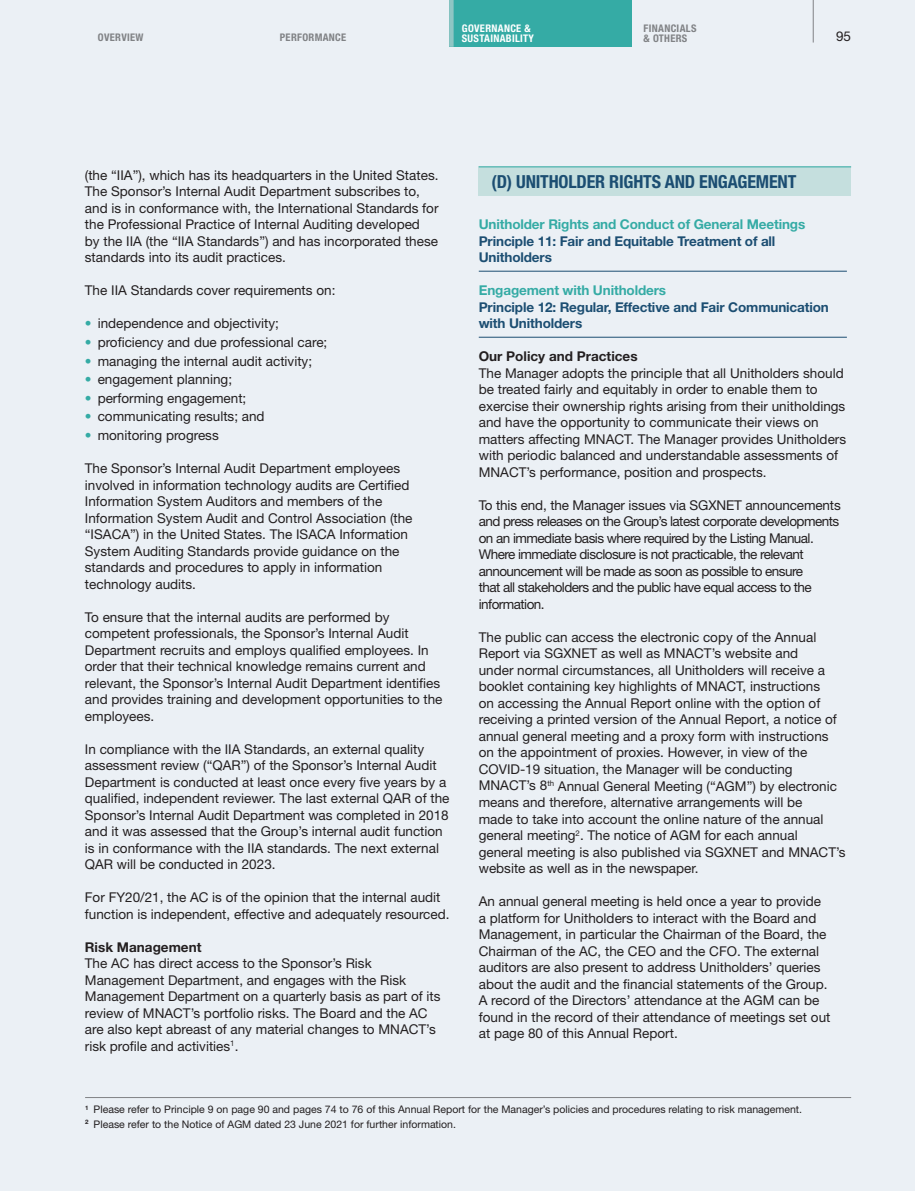
<style>
.page{position:relative;width:915px;height:1191px;background:#fff}
.page>*{position:absolute;margin:0;border:0;box-sizing:border-box;transform-origin:0 0}
.t1{font:700 condensed 18px "Helvetica Neue LT Std";letter-spacing:-.01em;color:#1c4e72}
.t2{font:13.5px/16.5px "Helvetica Neue LT Std";color:#231f20}
.t3{font:13.5px/16.5px "Helvetica Neue LT Std";letter-spacing:-.04em;color:#231f20}
.t4{font:700 13.5px/16.5px "Helvetica Neue LT Std";letter-spacing:-.01em;color:#1c4e72}
.t5{font:700 13.5px "Helvetica Neue LT Std";letter-spacing:-.01em;color:#35aba5}
.t6{font:700 13.5px "Helvetica Neue LT Std";color:#231f20}
.t7{font:10.5px/14.1px "Helvetica Neue LT Std";color:#231f20}
.t8{font:700 condensed 10.5px/9.8px "Helvetica Neue LT Std";letter-spacing:.03em;color:#808285}
.t9{font:700 condensed 10.5px/9.8px "Helvetica Neue LT Std";letter-spacing:.03em;color:#fff}
.s1{color:#35aba5}
</style>
<div class="page">
<div style="left:0;top:0;width:914px;height:1190px;background:#ebf0f5"></div>
<hr style="left:85px;top:1097px;width:765px;height:1px;background:#808285">
<hr style="left:478px;top:271px;width:368px;height:1px;background:#1c4e72">
<hr style="left:478px;top:337px;width:368px;height:1px;background:#1c4e72">
<div style="left:478px;top:166px;width:372px;height:30px;background:#c5dfde"></div>
<hr style="left:478px;top:166px;width:372px;height:1px;background:#35aba5">
<div style="left:449px;top:0;width:182px;height:47px;background:#35aba5"></div>
<hr style="left:812px;top:0;width:1px;height:43px;background:#808285">
<hr style="left:449px;top:0;width:4px;height:47px;background:#8fc6c4">
<p class="t9" style="left:461px;top:24px;width:74px">GOVERNANCE &amp;<br>SUSTAINABILITY</p>
<p class="t8" style="left:643px;top:24px;width:54px">FINANCIALS &amp; OTHERS</p>
<p class="t8" style="left:98px;top:34px;width:47px">OVERVIEW</p>
<p class="t8" style="left:280px;top:34px;width:68px">PERFORMANCE</p>
<p class="t2" style="left:835px;top:29px;width:17px">95</p>
<p class="t2" style="left:85px;top:168px;width:355px">(the “IIA”), which has its headquarters in the United States.<br>The Sponsor’s Internal Audit Department subscribes to, and is in conformance with, the International Standards for the Professional Practice of Internal Auditing developed<br>by the IIA (the “IIA Standards”) and has incorporated these standards into its audit practices.</p>
<p class="t2" style="left:85px;top:284px;width:252px">The IIA Standards cover requirements on:</p>
<p class="t2" style="left:85px;top:317px;width:195px"><span class="s1">•</span> independence and objectivity;</p>
<p class="t2" style="left:85px;top:335px;width:244px"><span class="s1">•</span> proficiency and due professional care;</p>
<p class="t2" style="left:85px;top:354px;width:229px"><span class="s1">•</span> managing the internal audit activity;</p>
<p class="t2" style="left:85px;top:373px;width:149px"><span class="s1">•</span> engagement planning;</p>
<p class="t2" style="left:85px;top:391px;width:163px"><span class="s1">•</span> performing engagement;</p>
<p class="t2" style="left:85px;top:410px;width:181px"><span class="s1">•</span> communicating results; and</p>
<p class="t2" style="left:85px;top:429px;width:135px"><span class="s1">•</span> monitoring progress</p>
<p class="t2" style="left:85px;top:462px;width:329px">The Sponsor’s Internal Audit Department employees involved in information technology audits are Certified Information System Auditors and members of the Information System Audit and Control Association (the “ISACA”) in the United States. The ISACA Information System Auditing Standards provide guidance on the standards and procedures to apply in information technology audits.</p>
<p class="t2" style="left:85px;top:610px;width:359px">To ensure that the internal audits are performed by competent professionals, the Sponsor’s Internal Audit Department recruits and employs qualified employees. In order that their technical knowledge remains current and relevant, the Sponsor’s Internal Audit Department identifies and provides training and development opportunities to the employees.</p>
<p class="t2" style="left:85px;top:742px;width:366px">In compliance with the IIA Standards, an external quality assessment review (“QAR”) of the Sponsor’s Internal Audit Department is conducted at least once every five years by a qualified, independent reviewer. The last external QAR of the Sponsor’s Internal Audit Department was completed in 2018 and it was assessed that the Group’s internal audit function is in conformance with the IIA standards. The next external QAR will be conducted in 2023.</p>
<p class="t2" style="left:85px;top:890px;width:366px">For FY20/21, the AC is of the opinion that the internal audit function is independent, effective and adequately resourced.</p>
<p class="t6" style="left:85px;top:942px;width:118px">Risk Management</p>
<p class="t2" style="left:85px;top:956px;width:357px">The AC has direct access to the Sponsor’s Risk Management Department, and engages with the Risk Management Department on a quarterly basis as part of its review of MNACT’s portfolio risks. The Board and the AC are also kept abreast of any material changes to MNACT’s risk profile and activities<sup>1</sup>.</p>
<h1 class="t1" style="left:491px;top:175px;width:306px">(D) UNITHOLDER RIGHTS AND ENGAGEMENT</h1>
<p class="t5" style="left:478px;top:220px;width:328px">Unitholder Rights and Conduct of General Meetings</p>
<p class="t4" style="left:478px;top:234px;width:298px">Principle 11: Fair and Equitable Treatment of all<br>Unitholders</p>
<p class="t5" style="left:478px;top:286px;width:189px">Engagement with Unitholders</p>
<p class="t4" style="left:478px;top:300px;width:351px">Principle 12: Regular, Effective and Fair Communication with Unitholders</p>
<p class="t6" style="left:478px;top:352px;width:160px">Our Policy and Practices</p>
<p class="t2" style="left:478px;top:366px;width:369px">The Manager adopts the principle that all Unitholders should be treated fairly and equitably in order to enable them to exercise their ownership rights arising from their unitholdings and have the opportunity to communicate their views on matters affecting MNACT. The Manager provides Unitholders with periodic balanced and understandable assessments of MNACT’s performance, position and prospects.</p>
<p class="t3" style="left:478px;top:498px;width:363px">To this end, the Manager issues via SGXNET announcements and press releases on the Group’s latest corporate developments on an immediate basis where required by the Listing Manual.<br>Where immediate disclosure is not practicable, the relevant announcement will be made as soon as possible to ensure<br>that all stakeholders and the public have equal access to the information.</p>
<p class="t2" style="left:478px;top:630px;width:368px">The public can access the electronic copy of the Annual Report via SGXNET as well as MNACT’s website and<br>under normal circumstances, all Unitholders will receive a booklet containing key highlights of MNACT, instructions<br>on accessing the Annual Report online with the option of receiving a printed version of the Annual Report, a notice of annual general meeting and a proxy form with instructions on the appointment of proxies. However, in view of the COVID-19 situation, the Manager will be conducting MNACT’s 8<sup>th</sup> Annual General Meeting (“AGM”) by electronic means and therefore, alternative arrangements will be<br>made to take into account the online nature of the annual general meeting<sup>2</sup>. The notice of AGM for each annual<br>general meeting is also published via SGXNET and MNACT’s website as well as in the newspaper.</p>
<p class="t2" style="left:478px;top:894px;width:353px">An annual general meeting is held once a year to provide a platform for Unitholders to interact with the Board and Management, in particular the Chairman of the Board, the Chairman of the AC, the CEO and the CFO. The external auditors are also present to address Unitholders’ queries about the audit and the financial statements of the Group.<br>A record of the Directors’ attendance at the AGM can be found in the record of their attendance of meetings set out at page 80 of this Annual Report.</p>
<p class="t7" style="left:85px;top:1103px;width:718px"><sup>1</sup> Please refer to Principle 9 on page 90 and pages 74 to 76 of this Annual Report for the Manager’s policies and procedures relating to risk management.<br><sup>2</sup> Please refer to the Notice of AGM dated 23 June 2021 for further information.</p>
</div>
